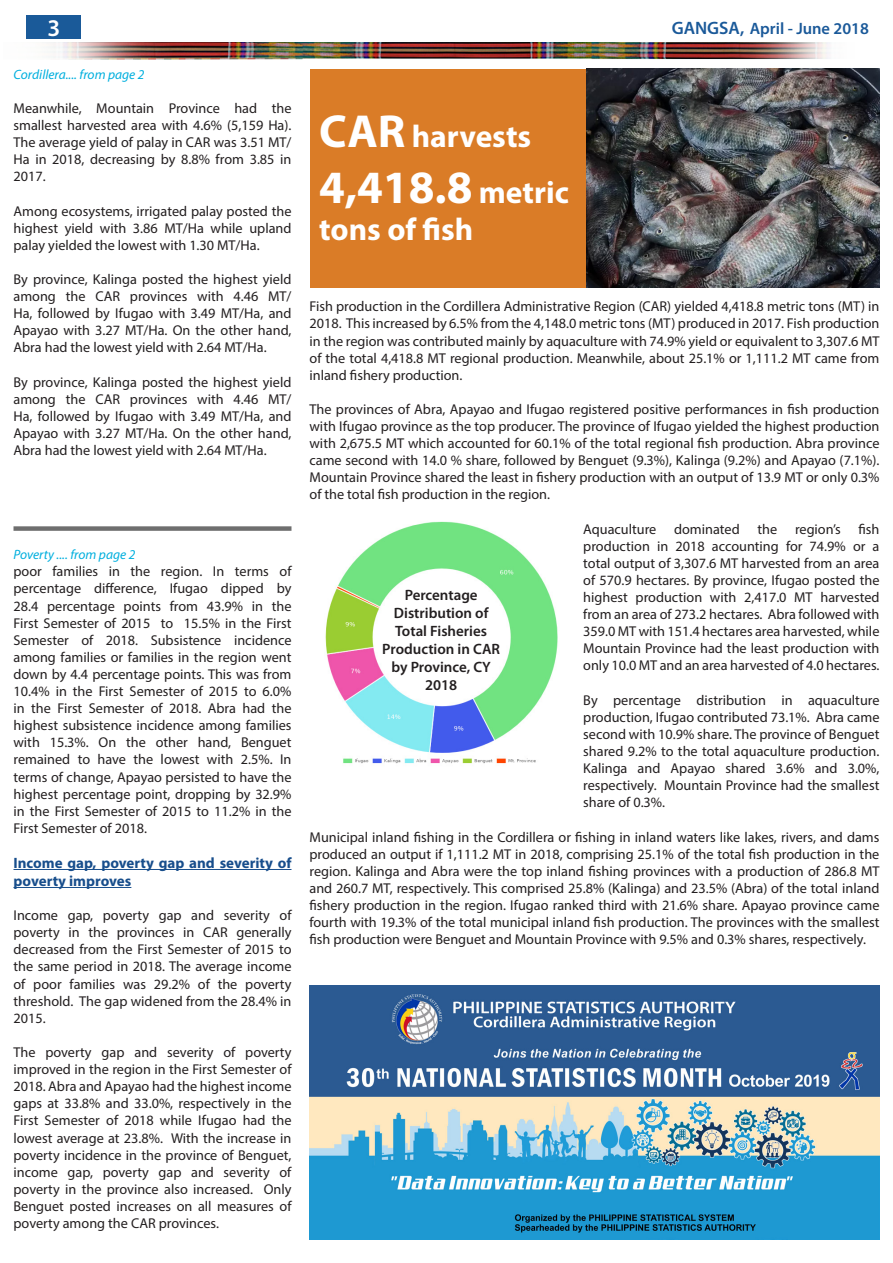
<style>
.page{position:relative;width:893px;height:1263px;background:#fff}
.page>*{position:absolute;margin:0;border:0;box-sizing:border-box;transform-origin:0 0}
.t1{font:700 46.5px "Myriad Pro";color:#fff}
.t2{font:700 31.5px "Myriad Pro";color:#fff}
.t3{font:600 24px "Myriad Pro";color:#fff}
.t4{font:600 16.5px "Myriad Pro";color:#1a5999}
.t5{font:600 15px/18px "Myriad Pro";color:#231f20;text-align:center}
.Myriad_pro_at_9_5{font:700 15px/18px "Myriad Pro";color:#184e8c}
.Myriad_pro_at_9_5-2{font:14.25px/17.1px "Myriad Pro";color:#231f20;text-align:justify}
.Myriad_pro_at_9_5-3{font:italic 13.5px "Myriad Pro";color:#00afde}
.s1{font-size:18px}
.s2{font-size:46.5px}
.s3{font-size:31.5px}
</style>
<div class="page">
<img style="left:48px;top:42px;width:782px;height:18px">
<div style="left:26px;top:16px;width:55px;height:23px;background:#1a5a99"></div>
<hr style="left:14px;top:869px;width:277px;height:1px;background:#184e8c">
<hr style="left:14px;top:887px;width:117px;height:1px;background:#184e8c">
<div style="left:14px;top:526px;width:277px;height:5px;background:#6e6e6e"></div>
<div style="left:310px;top:69px;width:277px;height:219px;background:#da7c27"></div>
<img style="left:587px;top:68px;width:292px;height:220px">
<img style="left:325px;top:521px;width:233px;height:243px">
<img style="left:309px;top:986px;width:570px;height:253px">
<h3 class="t3" style="left:47px;top:13px;width:14px">3</h3>
<p class="t4" style="left:672px;top:18px;width:199px"><span class="s1">GANGSA,</span> April - June 2018</p>
<p class="Myriad_pro_at_9_5-3" style="left:14px;top:66px;width:132px">Cordillera.... from page 2</p>
<p class="Myriad_pro_at_9_5-2" style="left:14px;top:99px;width:280px">Meanwhile, Mountain Province had the smallest harvested area with 4.6% (5,159 Ha).<br>The average yield of palay in CAR was 3.51 MT/ Ha in 2018, decreasing by 8.8% from 3.85 in 2017.</p>
<p class="Myriad_pro_at_9_5-2" style="left:14px;top:202px;width:280px">Among ecosystems, irrigated palay posted the highest yield with 3.86 MT/Ha while upland palay yielded the lowest with 1.30 MT/Ha.</p>
<p class="Myriad_pro_at_9_5-2" style="left:14px;top:270px;width:279px">By province, Kalinga posted the highest yield among the CAR provinces with 4.46 MT/ Ha, followed by Ifugao with 3.49 MT/Ha, and Apayao with 3.27 MT/Ha. On the other hand, Abra had the lowest yield with 2.64 MT/Ha.</p>
<p class="Myriad_pro_at_9_5-2" style="left:14px;top:373px;width:279px">By province, Kalinga posted the highest yield among the CAR provinces with 4.46 MT/ Ha, followed by Ifugao with 3.49 MT/Ha, and Apayao with 3.27 MT/Ha. On the other hand, Abra had the lowest yield with 2.64 MT/Ha.</p>
<p class="t2" style="left:319px;top:116px;width:213px"><span class="s2">CAR</span> harvests</p>
<p class="t1" style="left:319px;top:157px;width:251px">4,418.8 <span class="s3">metric</span></p>
<p class="t2" style="left:319px;top:209px;width:156px">tons of fish</p>
<p class="Myriad_pro_at_9_5-2" style="left:309px;top:298px;width:571px">Fish production in the Cordillera Administrative Region (CAR) yielded 4,418.8 metric tons (MT) in 2018. This increased by 6.5% from the 4,148.0 metric tons (MT) produced in 2017. Fish production in the region was contributed mainly by aquaculture with 74.9% yield or equivalent to 3,307.6 MT of the total 4,418.8 MT regional production. Meanwhile, about 25.1% or 1,111.2 MT came from inland fishery production.</p>
<p class="Myriad_pro_at_9_5-2" style="left:309px;top:400px;width:571px">The provinces of Abra, Apayao and Ifugao registered positive performances in fish production with Ifugao province as the top producer. The province of Ifugao yielded the highest production with 2,675.5 MT which accounted for 60.1% of the total regional fish production. Abra province came second with 14.0 % share, followed by Benguet (9.3%), Kalinga (9.2%) and Apayao (7.1%).<br>Mountain Province shared the least in fishery production with an output of 13.9 MT or only 0.3% of the total fish production in the region.</p>
<p class="Myriad_pro_at_9_5-2" style="left:583px;top:520px;width:298px">Aquaculture dominated the region’s fish production in 2018 accounting for 74.9% or a total output of 3,307.6 MT harvested from an area of 570.9 hectares. By province, Ifugao posted the highest production with 2,417.0 MT harvested from an area of 273.2 hectares. Abra followed with 359.0 MT with 151.4 hectares area harvested, while Mountain Province had the least production with only 10.0 MT and an area harvested of 4.0 hectares.</p>
<p class="Myriad_pro_at_9_5-2" style="left:583px;top:691px;width:298px">By percentage distribution in aquaculture production, Ifugao contributed 73.1%. Abra came second with 10.9% share. The province of Benguet shared 9.2% to the total aquaculture production.<br>Kalinga and Apayao shared 3.6% and 3.0%, respectively. Mountain Province had the smallest share of 0.3%.</p>
<p class="Myriad_pro_at_9_5-2" style="left:309px;top:828px;width:571px">Municipal inland fishing in the Cordillera or fishing in inland waters like lakes, rivers, and dams produced an output if 1,111.2 MT in 2018, comprising 25.1% of the total fish production in the region. Kalinga and Abra were the top inland fishing provinces with a production of 286.8 MT and 260.7 MT, respectively. This comprised 25.8% (Kalinga) and 23.5% (Abra) of the total inland fishery production in the region. Ifugao ranked third with 21.6% share. Apayao province came fourth with 19.3% of the total municipal inland fish production. The provinces with the smallest fish production were Benguet and Mountain Province with 9.5% and 0.3% shares, respectively.</p>
<p class="Myriad_pro_at_9_5-3" style="left:14px;top:546px;width:123px">Poverty .... from page 2</p>
<p class="Myriad_pro_at_9_5-2" style="left:14px;top:563px;width:280px">poor families in the region. In terms of percentage difference, Ifugao dipped by 28.4 percentage points from 43.9% in the First Semester of 2015 to 15.5% in the First Semester of 2018. Subsistence incidence among families or families in the region went down by 4.4 percentage points. This was from 10.4% in the First Semester of 2015 to 6.0% in the First Semester of 2018. Abra had the highest subsistence incidence among families with 15.3%. On the other hand, Benguet remained to have the lowest with 2.5%. In terms of change, Apayao persisted to have the highest percentage point, dropping by 32.9% in the First Semester of 2015 to 11.2% in the First Semester of 2018.</p>
<p class="Myriad_pro_at_9_5" style="left:14px;top:853px;width:279px">Income gap, poverty gap and severity of poverty improves</p>
<p class="Myriad_pro_at_9_5-2" style="left:14px;top:907px;width:280px">Income gap, poverty gap and severity of poverty in the provinces in CAR generally decreased from the First Semester of 2015 to the same period in 2018. The average income of poor families was 29.2% of the poverty threshold. The gap widened from the 28.4% in 2015.</p>
<p class="Myriad_pro_at_9_5-2" style="left:14px;top:1043px;width:280px">The poverty gap and severity of poverty improved in the region in the First Semester of 2018. Abra and Apayao had the highest income gaps at 33.8% and 33.0%, respectively in the First Semester of 2018 while Ifugao had the lowest average at 23.8%. With the increase in poverty incidence in the province of Benguet, income gap, poverty gap and severity of poverty in the province also increased. Only Benguet posted increases on all measures of poverty among the CAR provinces.</p>
<p class="t5" style="left:405px;top:586px;width:75px">Percentage</p>
<p class="t5" style="left:394px;top:604px;width:96px">Distribution of</p>
<p class="t5" style="left:395px;top:622px;width:93px">Total Fisheries</p>
<p class="t5" style="left:382px;top:640px;width:119px">Production in CAR by Province, CY<br>2018</p>
</div>
